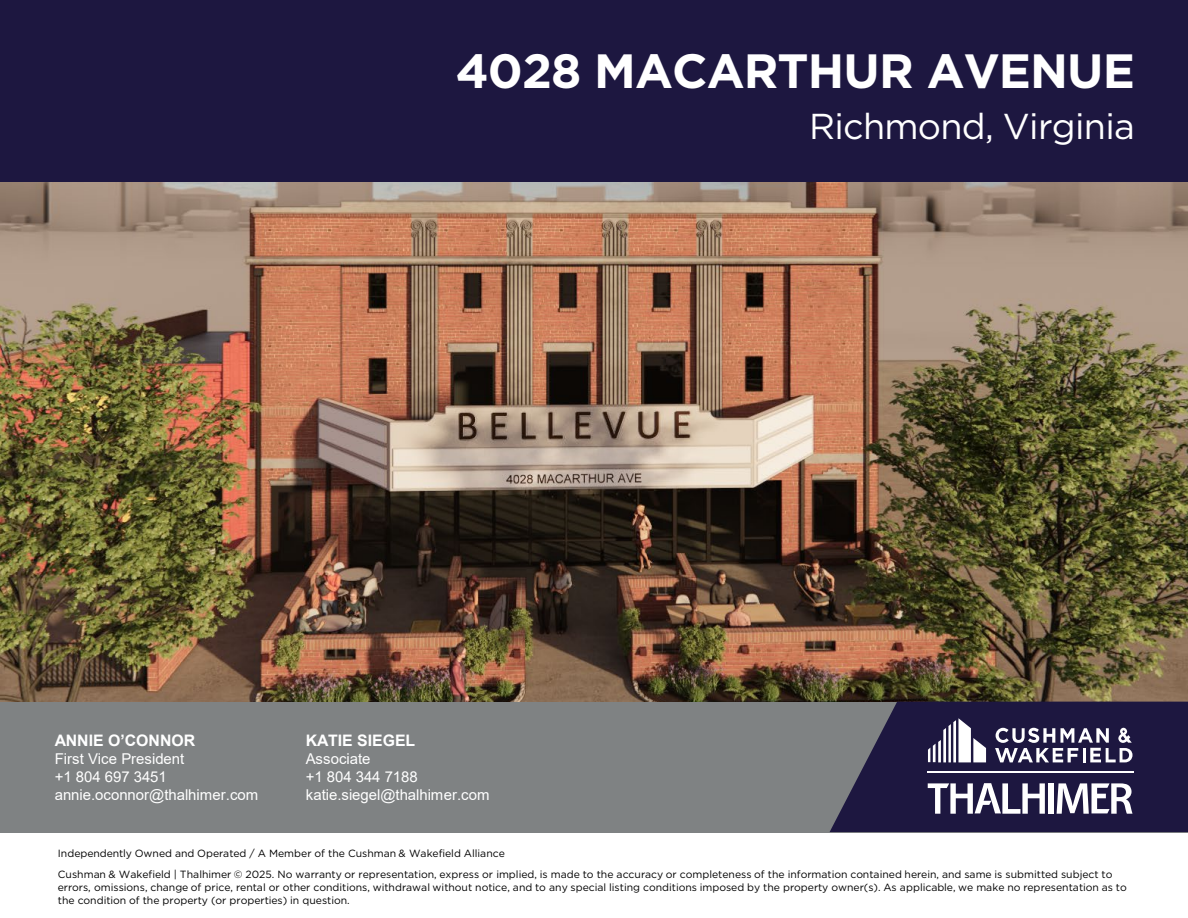
<style>
.page{position:relative;width:1188px;height:918px;background:#fff}
.page>*{position:absolute;margin:0;border:0;box-sizing:border-box;transform-origin:0 0}
.t1{font:700 48px "Gotham";letter-spacing:-.02em;color:#fff}
.t2{font:36px "Gotham";letter-spacing:-.02em;color:#fff}
.t3{font:700 15.9px "Arial";letter-spacing:.005em;color:#fff}
.t4{font:15px "Arial";color:#fff}
.t5{font:10.5px/12.6px "Gotham";letter-spacing:-.005em;color:#000}
</style>
<div class="page">
<img style="left:0;top:181px;width:1188px;height:521px">
<div style="left:0;top:0;width:1188px;height:181px;background:#1d1740"></div>
<div style="left:0;top:702px;width:1188px;height:130px;background:#7f8283"></div>
<svg style="left:830px;top:702px;width:358px;height:130px;fill:#1d1740"></svg>
<hr style="left:927px;top:771px;width:206px;height:2px;background:#fff">
<div style="left:1048px;top:783px;width:6px;height:31px;background:#fff"></div>
<svg style="left:1057px;top:783px;width:76px;height:31px"></svg>
<svg style="left:928px;top:783px;width:117px;height:31px"></svg>
<svg style="left:928px;top:718px;width:58px;height:44px"></svg>
<svg style="left:995px;top:728px;width:138px;height:34px"></svg>
<p class="t1" style="left:456px;top:39px;width:681px">4028 MACARTHUR AVENUE</p>
<p class="t2" style="left:809px;top:104px;width:327px">Richmond, Virginia</p>
<p class="t3" style="left:55px;top:729px;width:142px">ANNIE O’CONNOR</p>
<p class="t4" style="left:55px;top:748px;width:131px">First Vice President</p>
<p class="t4" style="left:55px;top:766px;width:114px">+1 804 697 3451</p>
<p class="t4" style="left:55px;top:784px;width:205px">annie.oconnor@thalhimer.com</p>
<p class="t3" style="left:306px;top:729px;width:111px">KATIE SIEGEL</p>
<p class="t4" style="left:306px;top:748px;width:66px">Associate</p>
<p class="t4" style="left:306px;top:766px;width:114px">+1 804 344 7188</p>
<p class="t4" style="left:306px;top:784px;width:185px">katie.siegel@thalhimer.com</p>
<p class="t5" style="left:58px;top:847px;width:449px">Independently Owned and Operated / A Member of the Cushman &amp; Wakefield Alliance</p>
<p class="t5" style="left:58px;top:868px;width:1070px">Cushman &amp; Wakefield | Thalhimer © 2025. No warranty or representation, express or implied, is made to the accuracy or completeness of the information contained herein, and same is submitted subject to errors, omissions, change of price, rental or other conditions, withdrawal without notice, and to any special listing conditions imposed by the property owner(s). As applicable, we make no representation as to the condition of the property (or properties) in question.</p>
</div>
